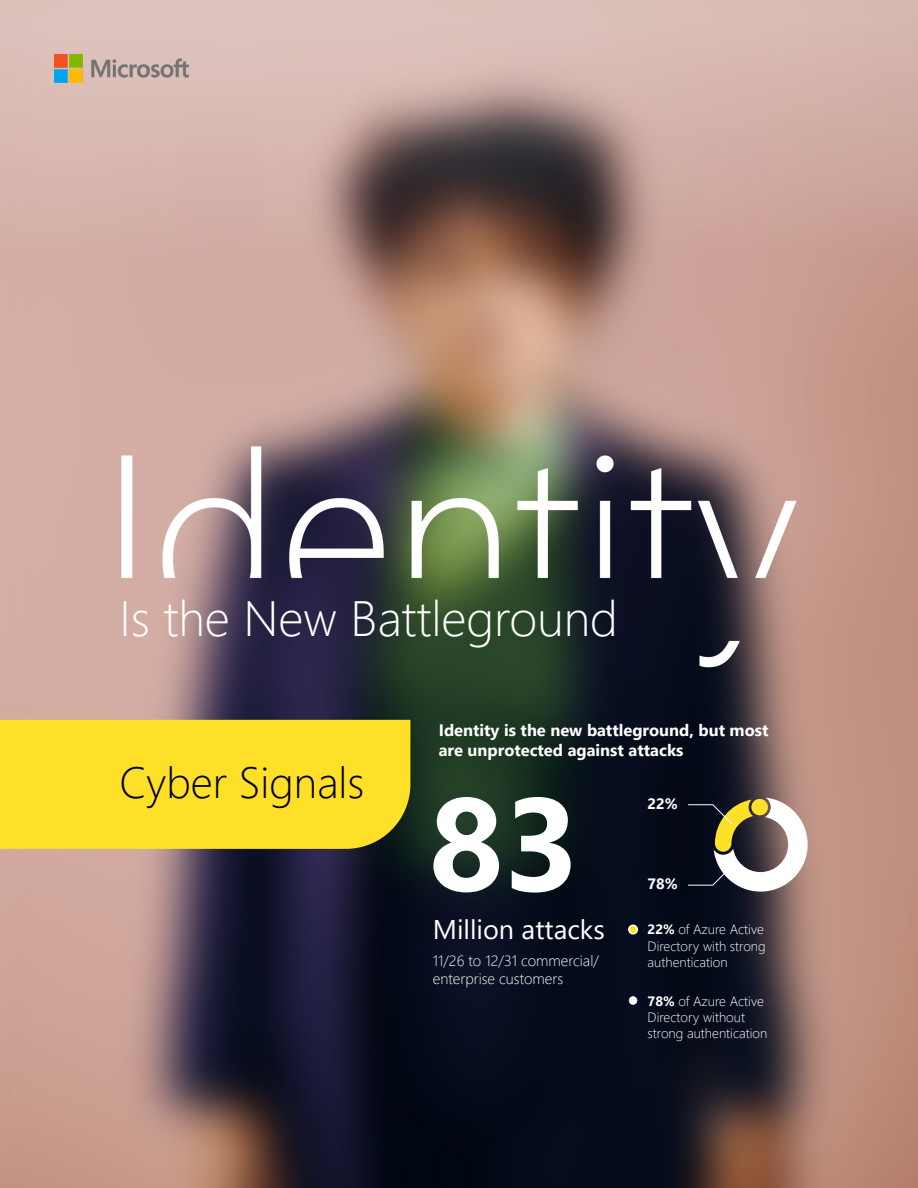
<style>
.page{position:relative;width:918px;height:1188px;background:#fff}
.page>*{position:absolute;margin:0;border:0;box-sizing:border-box;transform-origin:0 0}
.t1{font:700 132px "Segoe UI";color:#fff}
.t2{font:300 49.5px "Segoe UI";color:#fff}
.t3{font:300 43.5px "Segoe UI";color:#000}
.t4{font:27px "Segoe UI";color:#fff}
.t5{font:700 16.5px/19.8px "Segoe UI";color:#fff}
.t6{font:300 15px/18px "Segoe UI";color:#fff}
.t7{font:700 15px "Segoe UI";color:#fff}
.t8{font:300 13.5px/16.2px "Segoe UI";color:#fff}
.s1{font-weight:700}
</style>
<div class="page">
<img style="left:0;top:420px;width:918px;height:768px">
<svg style="left:0;top:0;width:918px;height:420px;background:#c3a097"></svg>
<div style="left:0;top:720px;width:410px;height:129px;background:#ffe029"></div>
<img style="left:54px;top:54px;width:135px;height:29px">
<div style="left:629px;top:925px;width:8px;height:9px;background:#ffe029;border-radius:50%"></div>
<svg style="left:629px;top:996px;width:8px;height:9px"></svg>
<div style="left:628px;top:925px;width:10px;height:10px;border:2px solid #fff;border-radius:50%"></div>
<svg style="left:687px;top:798px;width:121px;height:94px"></svg>
<h1 class="t2" style="left:120px;top:572px;width:500px">Is the New Battleground</h1>
<h1 class="t3" style="left:120px;top:742px;width:246px">Cyber Signals</h1>
<h2 class="t5" style="left:439px;top:719px;width:331px">Identity is the new battleground, but most are unprotected against attacks</h2>
<p class="t7" style="left:648px;top:789px;width:32px">22%</p>
<p class="t1" style="left:428px;top:720px;width:153px">83</p>
<p class="t4" style="left:433px;top:904px;width:174px">Million attacks</p>
<p class="t6" style="left:433px;top:950px;width:168px">11/26 to 12/31 commercial/ enterprise customers</p>
<p class="t7" style="left:648px;top:870px;width:32px">78%</p>
<p class="t8" style="left:648px;top:920px;width:120px"><span class="s1">22%</span> of Azure Active<br>Directory with strong authentication</p>
<p class="t8" style="left:648px;top:992px;width:121px"><span class="s1">78%</span> of Azure Active<br>Directory without strong authentication</p>
</div>
